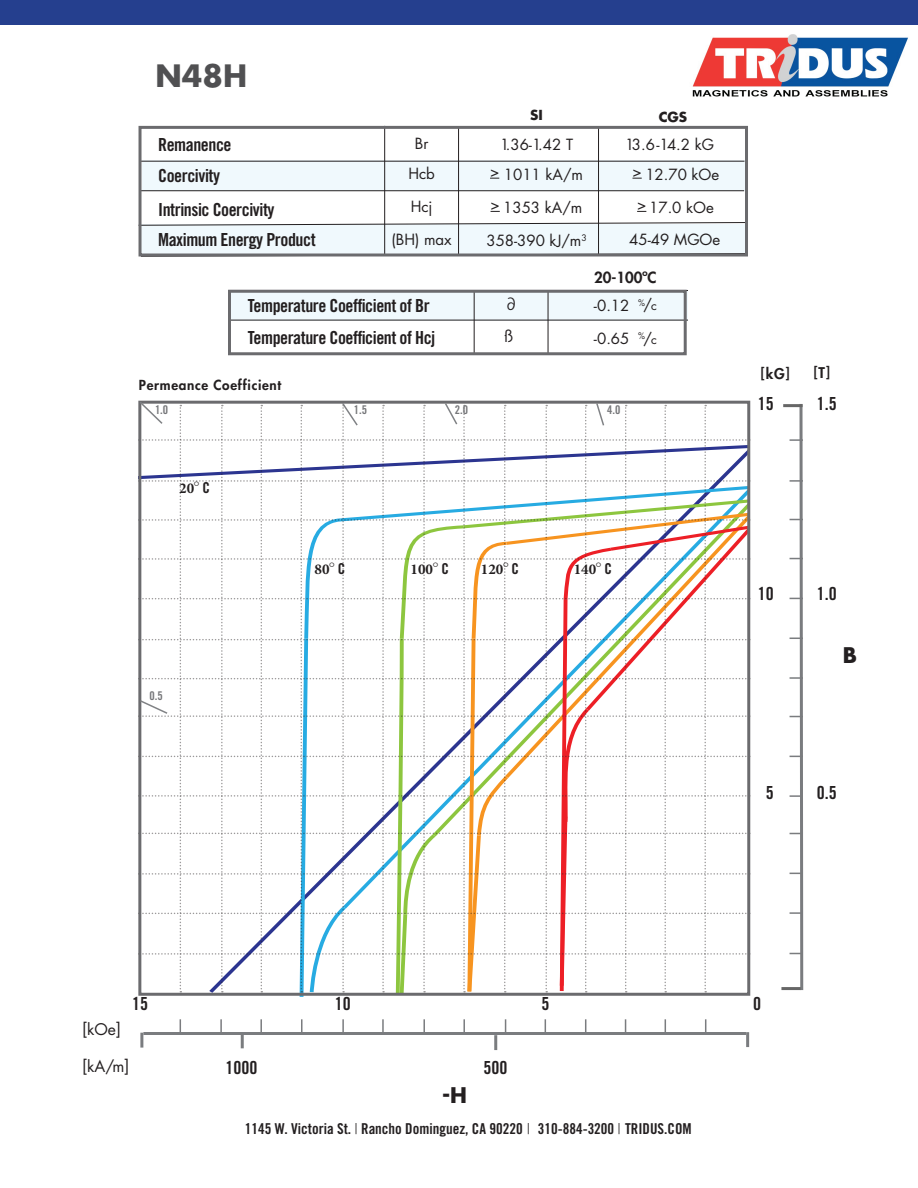
<style>
.page{position:relative;width:918px;height:1188px;background:#fff}
.page>*{position:absolute;margin:0;border:0;box-sizing:border-box;transform-origin:0 0}
.t1{font:700 30px "Futura Std";color:#505052}
.t2{font:700 21px "Futura Std";color:#231f20}
.t3{font:18px "Trade Gothic LT Std Bd Cn 20";letter-spacing:-.025em;color:#231f20}
.t4{font:15.6px "Futura Std";color:#231f20}
.t5{font:15px "Futura Std";color:#231f20}
.t6{font:15px "Trade Gothic LT Std Bd Cn 20";color:#231f20}
.t7{font:700 15px "Minion Pro";color:#231f20}
.t8{font:800 15px/27px "Futura Std";color:#231f20}
.t9{font:800 14.4px "Futura Std";color:#231f20}
.t10{font:800 13.5px "Futura Std";letter-spacing:.05em;color:#231f20}
.t11{font:700 13.5px "Futura Std";color:#231f20}
.t12{font:12px "Trade Gothic LT Std Bd Cn 20";color:#757679}
.s1{font-weight:400}
.s2{font-weight:400;font-size:12px}
.s3{font-size:12px}
.s4{font-family:"Futura Std";font-weight:300}
.s5{font-family:"Trade Gothic LT Std Bd Cn 20";font-weight:400}
.s6{font-family:"Trade Gothic LT Std";font-weight:300}
</style>
<div class="page">
<div style="left:142px;top:161px;width:603px;height:30px;background:#f0f9fd"></div>
<hr style="left:140px;top:190px;width:604px;height:1px;background:#231f20">
<hr style="left:141px;top:161px;width:603px;height:1px;background:#231f20">
<div style="left:0;top:0;width:918px;height:25px;background:#253f8e"></div>
<hr style="left:746px;top:1032px;width:3px;height:15px;background:#7a7c7f">
<hr style="left:241px;top:1033px;width:3px;height:15px;background:#7a7c7f">
<hr style="left:494px;top:1035px;width:3px;height:15px;background:#7a7c7f">
<hr style="left:143px;top:1032px;width:603px;height:3px;background:#7a7c7f">
<hr style="left:140px;top:1033px;width:3px;height:15px;background:#7a7c7f">
<hr style="left:781px;top:987px;width:20px;height:3px;background:#666">
<hr style="left:783px;top:404px;width:20px;height:3px;background:#666">
<svg style="left:790px;top:404px;width:14px;height:587px"></svg>
<svg style="left:180px;top:1019px;width:1px;height:13px"></svg>
<svg style="left:220px;top:1019px;width:2px;height:13px"></svg>
<svg style="left:260px;top:1019px;width:2px;height:13px"></svg>
<svg style="left:301px;top:1019px;width:2px;height:13px"></svg>
<svg style="left:342px;top:1019px;width:2px;height:13px"></svg>
<svg style="left:382px;top:1019px;width:2px;height:13px"></svg>
<svg style="left:423px;top:1019px;width:2px;height:13px"></svg>
<svg style="left:463px;top:1019px;width:2px;height:13px"></svg>
<svg style="left:505px;top:1019px;width:1px;height:13px"></svg>
<svg style="left:545px;top:1019px;width:1px;height:13px"></svg>
<svg style="left:585px;top:1019px;width:1px;height:13px"></svg>
<svg style="left:625px;top:1019px;width:1px;height:13px"></svg>
<svg style="left:665px;top:1019px;width:1px;height:13px"></svg>
<svg style="left:705px;top:1019px;width:1px;height:13px"></svg>
<div style="left:139px;top:224px;width:609px;height:32px;background:#f0f9fd"></div>
<svg style="left:138px;top:222px;width:606px;height:4px"></svg>
<hr style="left:384px;top:126px;width:1px;height:129px;background:#231f20">
<hr style="left:458px;top:126px;width:1px;height:129px;background:#231f20">
<hr style="left:598px;top:126px;width:1px;height:129px;background:#231f20">
<svg style="left:140px;top:256px;width:607px;height:1px"></svg>
<div style="left:139px;top:126px;width:609px;height:130px;border:3px solid #6b6b6e"></div>
<svg style="left:138px;top:400px;width:612px;height:597px"></svg>
<img style="left:692px;top:34px;width:216px;height:63px">
<div style="left:229px;top:290px;width:459px;height:31px;background:#f0f9fd"></div>
<hr style="left:228px;top:320px;width:460px;height:1px;background:#231f20">
<hr style="left:229px;top:290px;width:459px;height:1px;background:#231f20">
<hr style="left:474px;top:291px;width:1px;height:63px;background:#231f20">
<hr style="left:548px;top:291px;width:1px;height:63px;background:#231f20">
<div style="left:228px;top:290px;width:459px;height:65px;border:3px solid #6b6b6e"></div>
<h1 class="t1" style="left:155px;top:56px;width:93px">N48H</h1>
<p class="t3" style="left:158px;top:134px;width:75px">Remanence</p>
<p class="t5" style="left:415px;top:134px;width:15px">Br</p>
<p class="t3" style="left:158px;top:164px;width:63px">Coercivity</p>
<p class="t5" style="left:408px;top:163px;width:28px">Hcb</p>
<p class="t3" style="left:158px;top:199px;width:118px">Intrinsic Coercivity</p>
<p class="t5" style="left:411px;top:197px;width:23px">Hcj</p>
<p class="t3" style="left:158px;top:228px;width:159px">Maximum Energy Product</p>
<p class="t5" style="left:392px;top:229px;width:62px">(BH) max</p>
<p class="t11" style="left:530px;top:106px;width:14px">SI</p>
<p class="t11" style="left:659px;top:108px;width:30px">CGS</p>
<p class="t5" style="left:500px;top:135px;width:74px">1.36-1.42 T</p>
<p class="t5" style="left:625px;top:135px;width:91px">13.6-14.2 kG</p>
<p class="t5" style="left:490px;top:165px;width:95px">&gt; 1011 kA/m</p>
<p class="t5" style="left:632px;top:165px;width:88px">&gt; 12.70 kOe</p>
<p class="t5" style="left:491px;top:198px;width:93px">&gt; 1353 kA/m</p>
<p class="t5" style="left:637px;top:198px;width:78px">&gt; 17.0 kOe</p>
<p class="t5" style="left:486px;top:231px;width:102px">358-390 kJ/m<sup>3</sup></p>
<p class="t5" style="left:629px;top:230px;width:93px">45-49 MGOe</p>
<p class="t3" style="left:248px;top:294px;width:184px">Temperature Coefficient of Br</p>
<p class="t5" style="left:507px;top:295px;width:11px">∂</p>
<p class="t3" style="left:248px;top:327px;width:189px">Temperature Coefficient of Hcj</p>
<p class="t5" style="left:505px;top:327px;width:10px">ß</p>
<p class="t10" style="left:139px;top:377px;width:144px">Permeance Coefficient</p>
<p class="t8" style="left:594px;top:264px;width:64px">20-100oC <span class="s1">-0.12</span> <sup>%</sup> <span class="s1">/</span> <span class="s2">c</span></p>
<p class="t5" style="left:594px;top:329px;width:64px">-0.65 <sup>%</sup> / <span class="s3">c</span></p>
<p class="t12" style="left:155px;top:402px;width:15px">1.0</p>
<p class="t12" style="left:354px;top:402px;width:15px">1.5</p>
<p class="t12" style="left:455px;top:402px;width:15px">2.0</p>
<p class="t12" style="left:607px;top:402px;width:15px">4.0</p>
<p class="t7" style="left:179px;top:478px;width:32px">20<span class="s4">º</span> <span class="s5">C</span></p>
<p class="t12" style="left:149px;top:689px;width:15px">0.5</p>
<p class="t7" style="left:315px;top:558px;width:32px">80<span class="s4">º</span> <span class="s5">C</span></p>
<p class="t7" style="left:411px;top:558px;width:40px">100<span class="s4">º</span> <span class="s5">C</span></p>
<p class="t7" style="left:481px;top:558px;width:40px">120<span class="s4">º</span> <span class="s5">C</span></p>
<p class="t7" style="left:574px;top:558px;width:40px">140<span class="s4">º</span> <span class="s5">C</span></p>
<p class="t9" style="left:761px;top:365px;width:30px">[kG]</p>
<p class="t9" style="left:814px;top:363px;width:18px">[T]</p>
<p class="t3" style="left:758px;top:392px;width:17px">15</p>
<p class="t3" style="left:817px;top:392px;width:21px">1.5</p>
<p class="t3" style="left:758px;top:583px;width:17px">10</p>
<p class="t3" style="left:817px;top:583px;width:21px">1.0</p>
<p class="t2" style="left:843px;top:641px;width:16px">B</p>
<p class="t3" style="left:766px;top:781px;width:9px">5</p>
<p class="t3" style="left:817px;top:781px;width:21px">0.5</p>
<p class="t3" style="left:132px;top:993px;width:17px">15</p>
<p class="t4" style="left:82px;top:1019px;width:40px">[kOe]</p>
<p class="t4" style="left:82px;top:1057px;width:49px">[kA/m]</p>
<p class="t3" style="left:335px;top:993px;width:17px">10</p>
<p class="t3" style="left:542px;top:993px;width:9px">5</p>
<p class="t3" style="left:753px;top:993px;width:9px">0</p>
<p class="t3" style="left:226px;top:1057px;width:33px">1000</p>
<p class="t3" style="left:483px;top:1057px;width:25px">500</p>
<p class="t2" style="left:442px;top:1080px;width:27px">-H</p>
<p class="t6" style="left:245px;top:1120px;width:448px">1145 W. Victoria St. <span class="s6">|</span> Rancho Dominguez, CA 90220 <span class="s6">|</span> 310-884-3200 <span class="s6">|</span> TRIDUS.COM</p>
</div>
